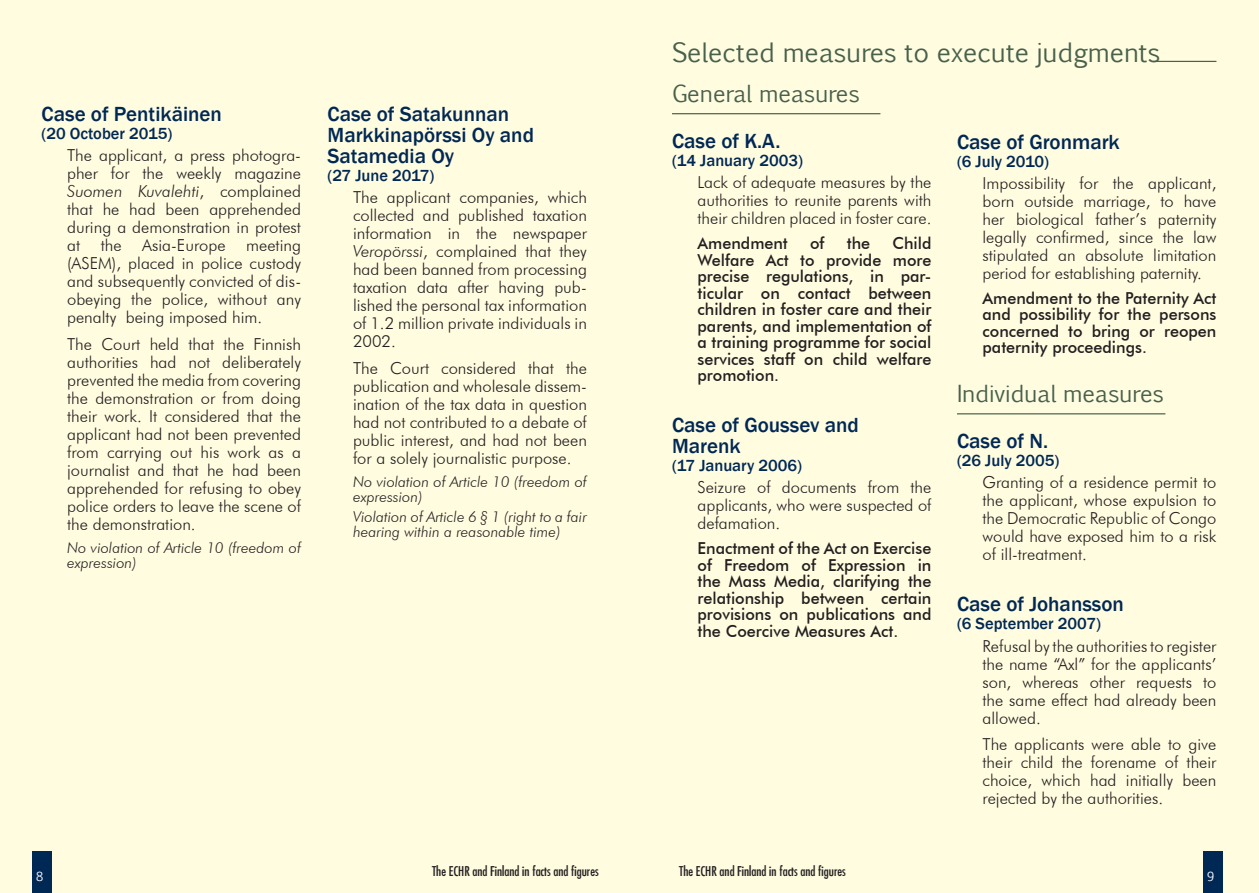
<style>
.page{position:relative;width:1259px;height:893px;background:#fffce0}
.page>*{position:absolute;margin:0;border:0;box-sizing:border-box;transform-origin:0 0}
.t1{font:25.5px "Euphemia CAS";color:#48604c}
.t2{font:22.5px "Euphemia CAS";color:#48604c}
.t3{font:500 21px/21px "Franklin Gothic";color:#002855}
.t4{font:300 16.5px/18px "Futura BT";color:#231f20;text-align:justify}
.t5{font:500 16.5px/16.5px "Futura BT";color:#231f20;text-align:justify}
.t6{font:500 16.5px "Franklin Gothic";color:#002855}
.t7{font:italic 300 15px/15px "Futura BT";color:#231f20}
.t8{font:condensed 13.2px "Futura";color:#231f20}
.t9{font:12px "Euphemia CAS";color:#fff}
.s1{font-style:italic}
</style>
<div class="page">
<div style="left:1203px;top:852px;width:19px;height:41px;background:#002855"></div>
<div style="left:32px;top:852px;width:19px;height:41px;background:#002855"></div>
<hr style="left:672px;top:113px;width:208px;height:1px;background:#48604c">
<hr style="left:957px;top:413px;width:208px;height:1px;background:#48604c">
<hr style="left:1153px;top:61px;width:63px;height:1px;background:#48604c">
<p class="t3" style="left:42px;top:104px;width:182px">Case of Pentikäinen</p>
<p class="t6" style="left:42px;top:123px;width:132px">(20 October 2015)</p>
<p class="t4" style="left:67px;top:146px;width:235px">The applicant, a press photogra&shy;pher for the weekly magazine <span class="s1">Suomen Kuvalehti</span>, complained that he had been apprehended during a demonstration in protest at the Asia-Europe meeting (ASEM), placed in police custody and subsequently convicted of dis&shy;obeying the police, without any penalty being imposed him.</p>
<p class="t4" style="left:67px;top:335px;width:235px">The Court held that the Finnish authorities had not deliberately prevented the media from covering the demonstration or from doing their work. It considered that the applicant had not been prevented from carrying out his work as a journalist and that he had been apprehended for refusing to obey police orders to leave the scene of the demonstration.</p>
<p class="t7" style="left:67px;top:540px;width:235px">No violation of Article 10 (freedom of expression)</p>
<p class="t3" style="left:327px;top:104px;width:208px">Case of Satakunnan<br>Markkinapörssi Oy and<br>Satamedia Oy</p>
<p class="t6" style="left:327px;top:165px;width:108px">(27 June 2017)</p>
<p class="t4" style="left:353px;top:188px;width:235px">The applicant companies, which collected and published taxation information in the newspaper <span class="s1">Veropörssi</span>, complained that they had been banned from processing taxation data after having pub&shy;lished the personal tax information of 1.2 million private individuals in 2002.</p>
<p class="t4" style="left:353px;top:359px;width:235px">The Court considered that the publication and wholesale dissem&shy;ination of the tax data in question had not contributed to a debate of public interest, and had not been for a solely journalistic purpose.</p>
<p class="t7" style="left:353px;top:474px;width:235px">No violation of Article 10 (freedom of expression)</p>
<p class="t7" style="left:353px;top:509px;width:235px">Violation of Article 6 § 1 (right to a fair hearing within a reasonable time)</p>
<h1 class="t1" style="left:672px;top:34px;width:490px">Selected measures to execute judgments</h1>
<h2 class="t2" style="left:672px;top:77px;width:189px">General measures</h2>
<p class="t3" style="left:672px;top:131px;width:110px">Case of K.A.</p>
<p class="t6" style="left:672px;top:150px;width:132px">(14 January 2003)</p>
<p class="t4" style="left:697px;top:173px;width:235px">Lack of adequate measures by the authorities to reunite parents with their children placed in foster care.</p>
<p class="t5" style="left:697px;top:235px;width:92px">Amendment</p>
<p class="t5" style="left:810px;top:235px;width:16px">of</p>
<p class="t5" style="left:847px;top:235px;width:25px">the</p>
<p class="t5" style="left:697px;top:235px;width:235px;text-indent:195px">Child Welfare Act to provide more precise regulations, in par&shy;ticular on contact between children in foster care and their parents, and implementation of a training programme for social services staff on child welfare promotion.</p>
<p class="t3" style="left:672px;top:415px;width:188px">Case of Goussev and<br>Marenk</p>
<p class="t6" style="left:672px;top:455px;width:131px">(17 January 2006)</p>
<p class="t4" style="left:697px;top:478px;width:235px">Seizure of documents from the applicants, who were suspected of defamation.</p>
<p class="t5" style="left:697px;top:540px;width:235px">Enactment of the Act on Exercise of Freedom of Expression in the Mass Media, clarifying the relationship between certain provisions on publications and the Coercive Measures Act.</p>
<p class="t3" style="left:957px;top:131px;width:164px">Case of Gronmark</p>
<p class="t6" style="left:957px;top:151px;width:94px">(6 July 2010)</p>
<p class="t4" style="left:982px;top:174px;width:235px">Impossibility for the applicant, born outside marriage, to have her biological father’s paternity legally confirmed, since the law stipulated an absolute limitation period for establishing paternity.</p>
<p class="t5" style="left:982px;top:290px;width:235px">Amendment to the Paternity Act and possibility for the persons concerned to bring or reopen paternity proceedings.</p>
<h2 class="t2" style="left:957px;top:377px;width:208px">Individual measures</h2>
<p class="t3" style="left:957px;top:431px;width:93px">Case of N.</p>
<p class="t6" style="left:957px;top:450px;width:104px">(26 July 2005)</p>
<p class="t4" style="left:982px;top:473px;width:235px">Granting of a residence permit to the applicant, whose expulsion to the Democratic Republic of Congo would have exposed him to a risk of ill-treatment.</p>
<p class="t3" style="left:957px;top:594px;width:168px">Case of Johansson</p>
<p class="t6" style="left:957px;top:613px;width:145px">(6 September 2007)</p>
<p class="t4" style="left:982px;top:636px;width:235px">Refusal by the authorities to register the name “Axl” for the applicants’ son, whereas other requests to the same effect had already been allowed.</p>
<p class="t4" style="left:982px;top:735px;width:235px">The applicants were able to give their child the forename of their choice, which had initially been rejected by the authorities.</p>
<p class="t8" style="left:432px;top:863px;width:168px">The ECHR and Finland in facts and figures</p>
<p class="t8" style="left:679px;top:863px;width:168px">The ECHR and Finland in facts and figures</p>
<p class="t9" style="left:36px;top:868px;width:8px">8</p>
<p class="t9" style="left:1207px;top:868px;width:8px">9</p>
</div>
